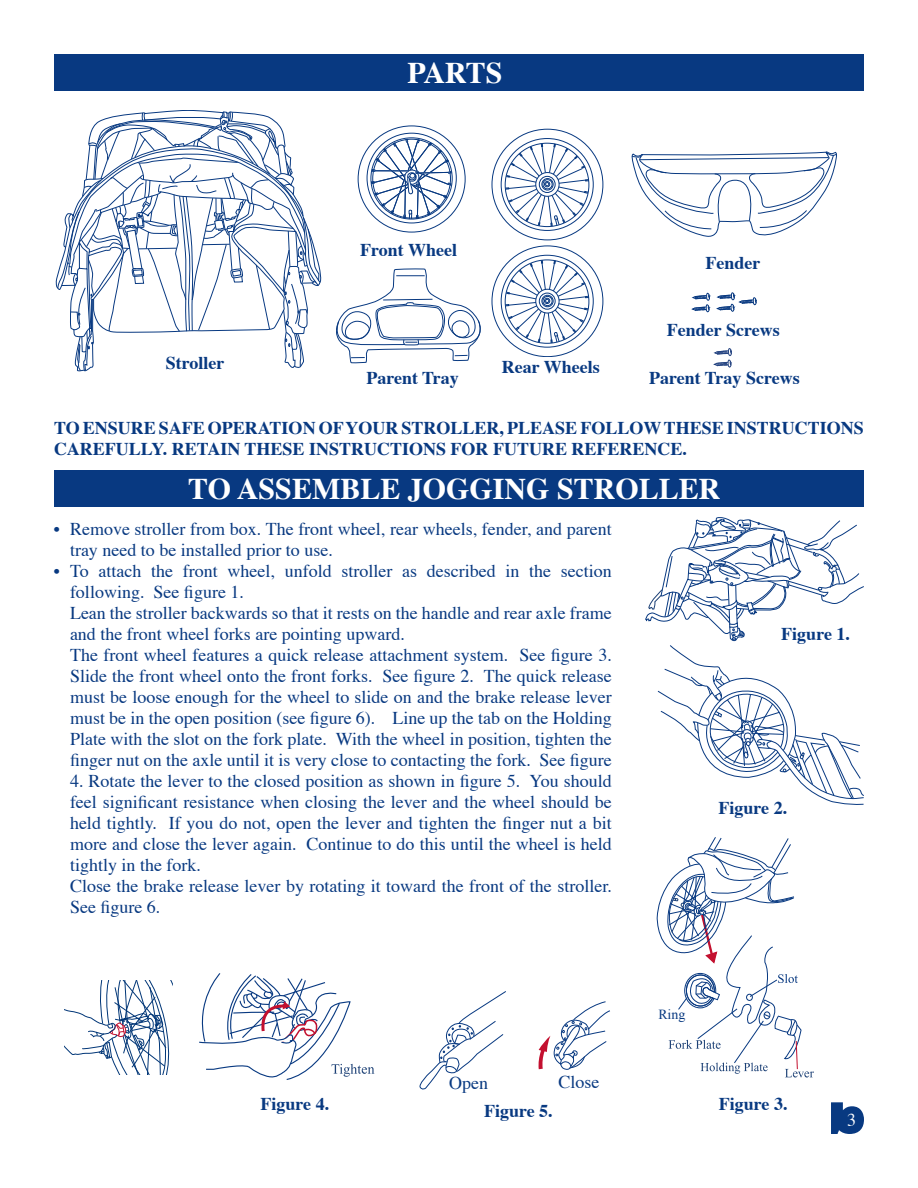
<style>
.page{position:relative;width:918px;height:1188px;background:#fff}
.page>*{position:absolute;margin:0;border:0;box-sizing:border-box;transform-origin:0 0}
.t1{font:700 30px "Times";color:#fff}
.t2{font:18px/21px "Times";color:#083981}
.t3{font:700 18px/21px "Times";color:#083981}
.t4{font:18px "Times";color:#fff}
.t5{font:13.95px "Times New Roman";color:#083981}
.s1{font-size:17.25px}
</style>
<div class="page">
<svg style="left:645px;top:517px;width:219px;height:288px"></svg>
<svg style="left:657px;top:837px;width:157px;height:241px"></svg>
<svg style="left:831px;top:1102px;width:33px;height:32px"></svg>
<svg style="left:371px;top:138px;width:81px;height:94px"></svg>
<svg style="left:505px;top:143px;width:84px;height:84px"></svg>
<svg style="left:505px;top:260px;width:84px;height:83px"></svg>
<svg style="left:692px;top:293px;width:65px;height:19px"></svg>
<svg style="left:336px;top:269px;width:145px;height:94px"></svg>
<svg style="left:64px;top:980px;width:109px;height:95px"></svg>
<svg style="left:199px;top:973px;width:176px;height:107px"></svg>
<svg style="left:539px;top:1001px;width:71px;height:69px"></svg>
<svg style="left:420px;top:991px;width:86px;height:98px"></svg>
<svg style="left:632px;top:151px;width:205px;height:86px"></svg>
<svg style="left:56px;top:110px;width:265px;height:261px"></svg>
<div style="left:54px;top:470px;width:810px;height:36px;background:#083981"></div>
<div style="left:54px;top:54px;width:810px;height:37px;background:#083981"></div>
<svg style="left:713px;top:348px;width:19px;height:20px"></svg>
<p class="t3" style="left:166px;top:353px;width:60px">Stroller</p>
<h1 class="t1" style="left:407px;top:53px;width:97px">PARTS</h1>
<p class="t3" style="left:360px;top:240px;width:98px">Front Wheel</p>
<p class="t3" style="left:366px;top:368px;width:94px">Parent Tray</p>
<p class="t3" style="left:502px;top:357px;width:100px">Rear Wheels</p>
<p class="t3" style="left:706px;top:254px;width:56px">Fender</p>
<p class="t3" style="left:667px;top:320px;width:114px">Fender Screws</p>
<p class="t3" style="left:649px;top:368px;width:152px">Parent Tray Screws</p>
<p class="t3" style="left:54px;top:418px;width:811px">TO ENSURE SAFE OPERATION OF YOUR STROLLER, PLEASE FOLLOW THESE INSTRUCTIONS<br>CAREFULLY. RETAIN THESE INSTRUCTIONS FOR FUTURE REFERENCE.</p>
<h1 class="t1" style="left:188px;top:468px;width:534px">TO ASSEMBLE JOGGING STROLLER</h1>
<p class="t2" style="left:70px;top:520px;width:543px;text-indent:-16px"><span class="s1">•</span> Remove stroller from box. The front wheel, rear wheels, fender, and parent tray need to be installed prior to use.</p>
<p class="t2" style="left:70px;top:562px;width:543px;text-indent:-16px"><span class="s1">•</span> To attach the front wheel, unfold stroller as described in the section following. See figure 1.<br>Lean the stroller backwards so that it rests on the handle and rear axle frame and the front wheel forks are pointing upward.<br>The front wheel features a quick release attachment system. See figure 3.<br>Slide the front wheel onto the front forks. See figure 2. The quick release must be loose enough for the wheel to slide on and the brake release lever must be in the open position (see figure 6). Line up the tab on the Holding Plate with the slot on the fork plate. With the wheel in position, tighten the finger nut on the axle until it is very close to contacting the fork. See figure</p>
<p class="t2" style="left:70px;top:772px;width:543px">4. Rotate the lever to the closed position as shown in figure 5. You should feel significant resistance when closing the lever and the wheel should be held tightly. If you do not, open the lever and tighten the finger nut a bit more and close the lever again. Continue to do this until the wheel is held tightly in the fork.<br>Close the brake release lever by rotating it toward the front of the stroller.<br>See figure 6.</p>
<p class="t3" style="left:261px;top:1094px;width:70px">Figure 4.</p>
<p class="t2" style="left:449px;top:1073px;width:40px">Open</p>
<p class="t2" style="left:559px;top:1073px;width:43px">Close</p>
<p class="t3" style="left:484px;top:1101px;width:70px">Figure 5.</p>
<p class="t3" style="left:781px;top:624px;width:70px">Figure 1.</p>
<p class="t3" style="left:718px;top:798px;width:70px">Figure 2.</p>
<p class="t5" style="left:658px;top:1006px;width:29px">Ring</p>
<p class="t3" style="left:719px;top:1094px;width:70px">Figure 3.</p>
<p class="t4" style="left:847px;top:1109px;width:10px">3</p>
</div>
